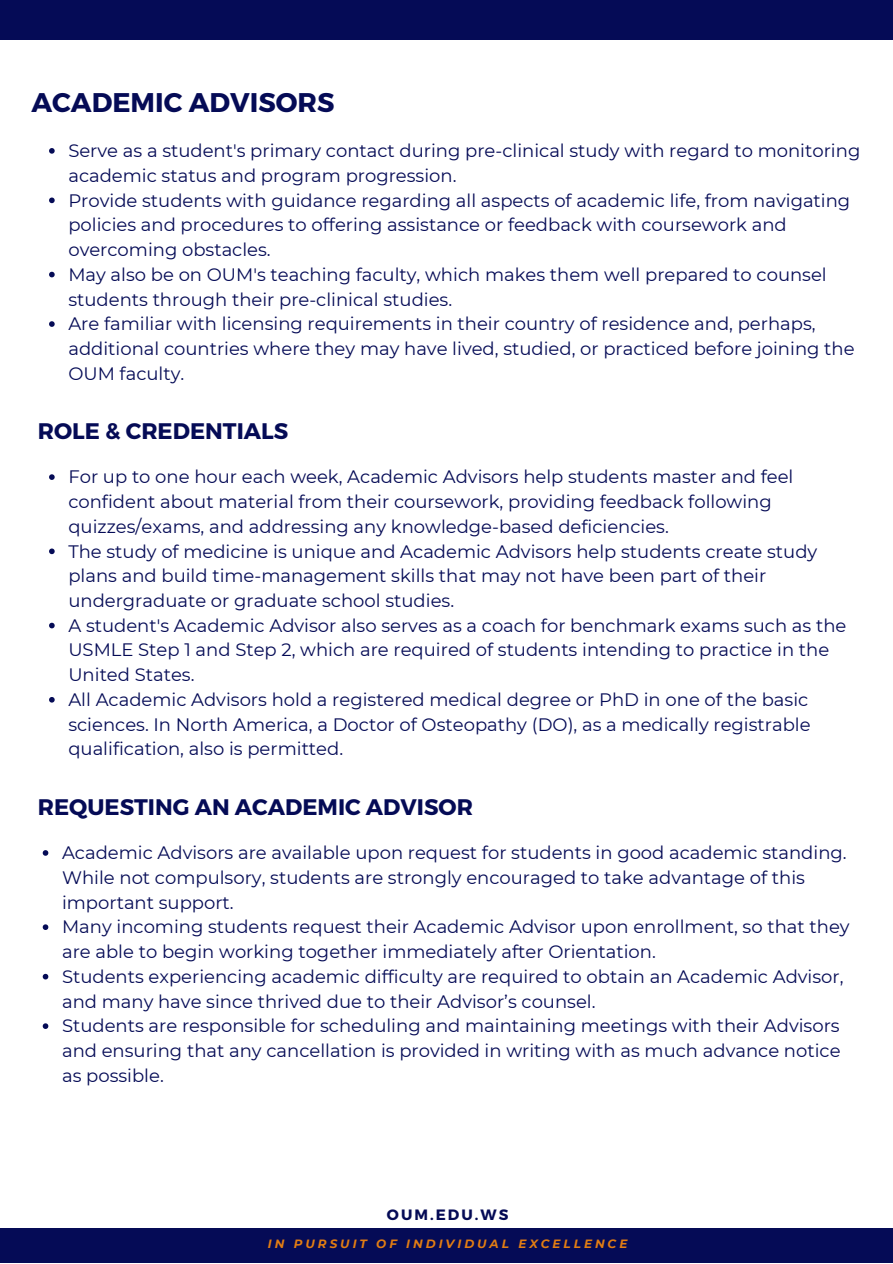
<style>
.page{position:relative;width:893px;height:1264px;background:#fff}
.page>*{position:absolute;margin:0;border:0;box-sizing:border-box;transform-origin:0 0}
.t1{font:700 27px "Montserrat";color:#050b56}
.t2{font:700 22.5px "Montserrat";color:#050b56}
.t3{font:18px/24.8px "Montserrat";color:#050b56}
.t4{font:700 15px "Montserrat";letter-spacing:.135em;color:#050b56}
.t5{font:italic 700 12px "Montserrat";letter-spacing:.245em;color:#e27d13}
</style>
<div class="page">
<div style="left:0;top:0;width:892px;height:40px;background:#050b56"></div>
<svg style="left:49px;top:474px;width:6px;height:6px"></svg>
<svg style="left:49px;top:548px;width:6px;height:6px"></svg>
<svg style="left:49px;top:622px;width:6px;height:6px"></svg>
<svg style="left:49px;top:697px;width:6px;height:5px"></svg>
<svg style="left:43px;top:850px;width:5px;height:5px"></svg>
<svg style="left:43px;top:924px;width:5px;height:6px"></svg>
<svg style="left:43px;top:973px;width:5px;height:6px"></svg>
<svg style="left:43px;top:1023px;width:5px;height:5px"></svg>
<svg style="left:49px;top:148px;width:6px;height:6px"></svg>
<svg style="left:49px;top:197px;width:6px;height:6px"></svg>
<svg style="left:49px;top:272px;width:6px;height:5px"></svg>
<svg style="left:49px;top:321px;width:6px;height:6px"></svg>
<div style="left:0;top:1228px;width:892px;height:34px;background:#050b56"></div>
<h1 class="t1" style="left:31px;top:85px;width:304px">ACADEMIC ADVISORS</h1>
<p class="t3" style="left:68px;top:138px;width:793px">Serve as a student's primary contact during pre-clinical study with regard to monitoring academic status and program progression.<br>Provide students with guidance regarding all aspects of academic life, from navigating policies and procedures to offering assistance or feedback with coursework and overcoming obstacles.<br>May also be on OUM's teaching faculty, which makes them well prepared to counsel students through their pre-clinical studies.<br>Are familiar with licensing requirements in their country of residence and, perhaps, additional countries where they may have lived, studied, or practiced before joining the OUM faculty.</p>
<p class="t2" style="left:38px;top:416px;width:252px">ROLE &amp; CREDENTIALS</p>
<p class="t3" style="left:68px;top:464px;width:779px">For up to one hour each week, Academic Advisors help students master and feel confident about material from their coursework, providing feedback following quizzes/exams, and addressing any knowledge-based deficiencies.<br>The study of medicine is unique and Academic Advisors help students create study plans and build time-management skills that may not have been part of their undergraduate or graduate school studies.<br>A student's Academic Advisor also serves as a coach for benchmark exams such as the USMLE Step 1 and Step 2, which are required of students intending to practice in the United States.<br>All Academic Advisors hold a registered medical degree or PhD in one of the basic sciences. In North America, a Doctor of Osteopathy (DO), as a medically registrable qualification, also is permitted.</p>
<p class="t2" style="left:38px;top:792px;width:436px">REQUESTING AN ACADEMIC ADVISOR</p>
<p class="t3" style="left:62px;top:840px;width:789px">Academic Advisors are available upon request for students in good academic standing.<br>While not compulsory, students are strongly encouraged to take advantage of this important support.<br>Many incoming students request their Academic Advisor upon enrollment, so that they are able to begin working together immediately after Orientation.<br>Students experiencing academic difficulty are required to obtain an Academic Advisor, and many have since thrived due to their Advisor’s counsel.<br>Students are responsible for scheduling and maintaining meetings with their Advisors and ensuring that any cancellation is provided in writing with as much advance notice as possible.</p>
<p class="t4" style="left:387px;top:1204px;width:123px">OUM.EDU.WS</p>
<p class="t5" style="left:268px;top:1236px;width:361px">IN PURSUIT OF INDIVIDUAL EXCELLENCE</p>
</div>
